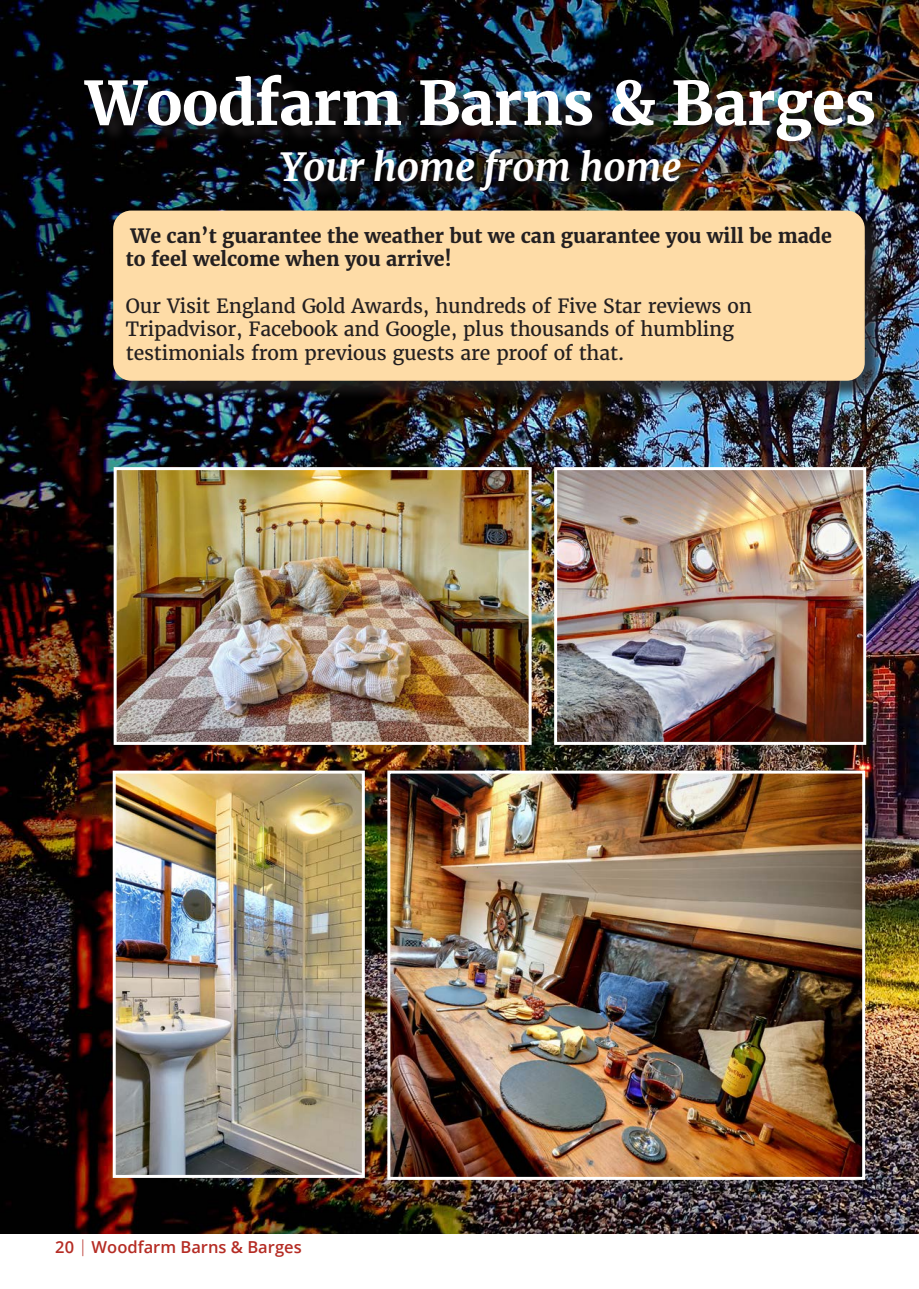
<style>
.page{position:relative;width:919px;height:1289px;background:#fff}
.page>*{position:absolute;margin:0;border:0;box-sizing:border-box;transform-origin:0 0}
.t1{font:700 60px "Merriweather";letter-spacing:-.01em;color:#fff}
.t2{font:italic 700 39px "Merriweather";letter-spacing:-.01em;color:#fff}
.t3{font:19.5px/23.4px "Merriweather";letter-spacing:-.01em;color:#231f20}
.t4{font:700 19.5px/23.4px "Merriweather";color:#231f20}
.t5{font:600 16.5px "Open Sans";color:#b52c24}
.s1{font-weight:300}
</style>
<div class="page">
<img style="left:0;top:0;width:918px;height:1233px">
<div style="left:87px;top:78px;width:805px;height:131px;background:#231f20;opacity:.75"></div>
<div style="left:115px;top:213px;width:768px;height:186px;background:#231f20;opacity:.75"></div>
<div style="left:113px;top:210px;width:751px;height:171px;background:#fedca7;border-radius:18px"></div>
<img style="left:391px;top:774px;width:470px;height:401px">
<div style="left:387px;top:770px;width:478px;height:409px;border:3px solid #fff"></div>
<img style="left:558px;top:471px;width:304px;height:270px">
<div style="left:554px;top:467px;width:312px;height:278px;border:3px solid #fff"></div>
<img style="left:118px;top:471px;width:409px;height:270px">
<div style="left:114px;top:467px;width:417px;height:278px;border:3px solid #fff"></div>
<img style="left:117px;top:774px;width:244px;height:399px">
<div style="left:113px;top:770px;width:252px;height:407px;border:3px solid #fff"></div>
<p class="t1" style="left:85px;top:63px;width:792px">Woodfarm Barns &amp; Barges</p>
<p class="t2" style="left:280px;top:140px;width:403px">Your home from home</p>
<p class="t4" style="left:126px;top:223px;width:707px">We can’t guarantee the weather but we can guarantee you will be made to feel welcome when you arrive!</p>
<p class="t3" style="left:126px;top:294px;width:627px">Our Visit England Gold Awards, hundreds of Five Star reviews on<br>Tripadvisor, Facebook and Google, plus thousands of humbling testimonials from previous guests are proof of that.</p>
<p class="t5" style="left:55px;top:1235px;width:248px">20 <span class="s1">|</span> Woodfarm Barns &amp; Barges</p>
</div>
